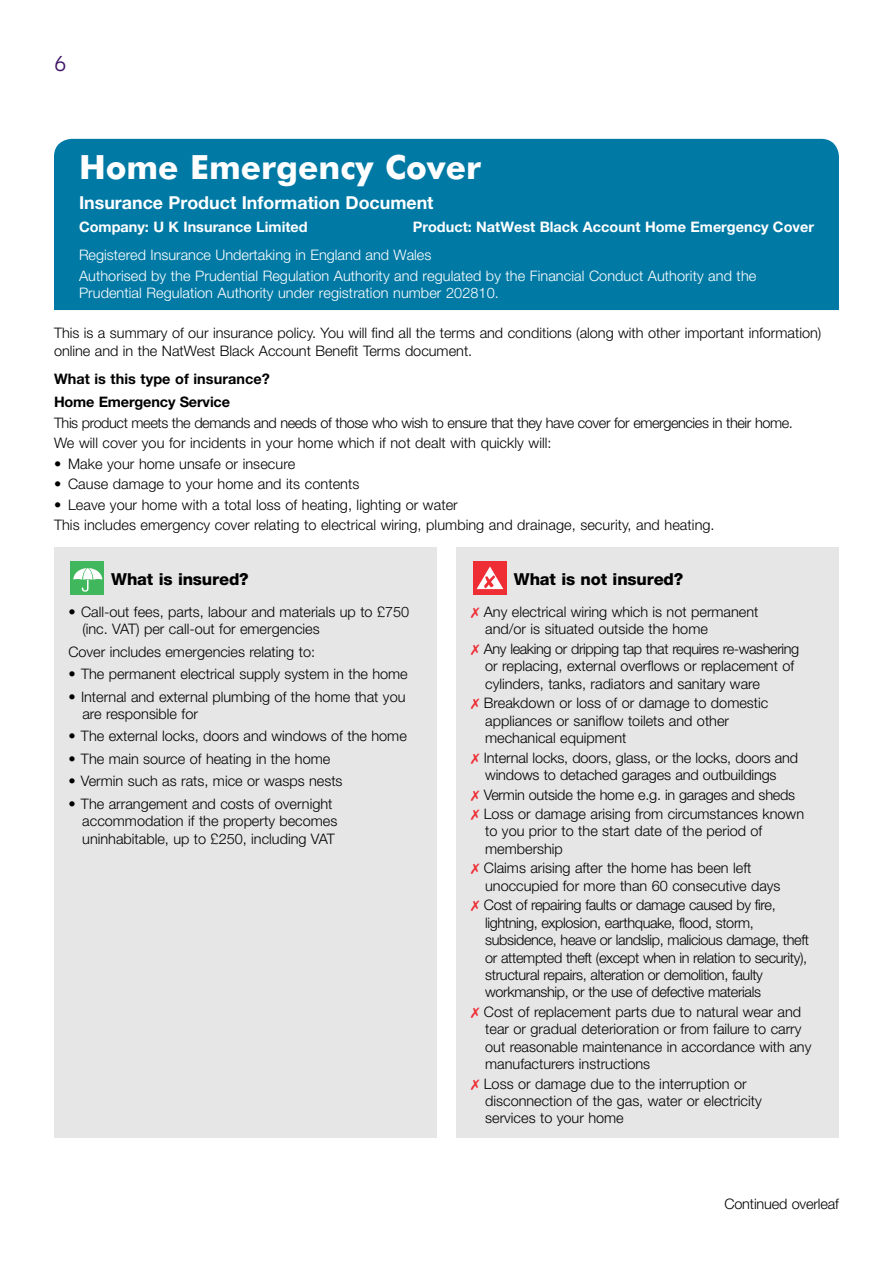
<style>
.page{position:relative;width:893px;height:1263px;background:#fff}
.page>*{position:absolute;margin:0;border:0;box-sizing:border-box;transform-origin:0 0}
.t1{font:700 33.45px "Futura BT";color:#fff}
.t2{font:300 22.35px "RN House Sans";color:#3f1464}
.t3{font:700 17.85px "Helvetica Neue";color:#fff}
.t4{font:800 16.5px "Helvetica Neue";letter-spacing:-.01em;color:#000}
.t5{font:300 14.55px/17.4px "Helvetica Neue";color:#000}
.t6{font:300 14.55px/17.4px "Helvetica Neue";letter-spacing:-.025em;color:#000}
.t7{font:300 14.55px/21px "Helvetica Neue";letter-spacing:.005em;color:#fff}
.t8{font:300 14.55px/20.5px "Helvetica Neue";letter-spacing:-.03em;color:#000}
.t9{font:700 14.55px "Helvetica Neue";color:#fff}
.t10{font:700 14.55px/22.5px "Helvetica Neue";letter-spacing:.005em;color:#000}
.s1{color:#ee2d34}
</style>
<div class="page">
<div style="left:54px;top:139px;width:785px;height:171px;background:#007aa5"></div>
<div style="left:54px;top:547px;width:382px;height:591px;background:#e6e6e6"></div>
<div style="left:70px;top:562px;width:34px;height:33px;background:#40b75c"></div>
<svg style="left:73px;top:568px;width:29px;height:24px"></svg>
<div style="left:457px;top:547px;width:382px;height:591px;background:#e6e6e6"></div>
<div style="left:473px;top:562px;width:34px;height:33px;background:#ee2d34"></div>
<svg style="left:477px;top:566px;width:26px;height:23px"></svg>
<h2 class="t2" style="left:54px;top:49px;width:14px">6</h2>
<h1 class="t1" style="left:79px;top:147px;width:404px">Home Emergency Cover</h1>
<p class="t3" style="left:79px;top:192px;width:356px">Insurance Product Information Document</p>
<p class="t9" style="left:79px;top:217px;width:230px">Company: U K Insurance Limited</p>
<p class="t9" style="left:413px;top:217px;width:403px">Product: NatWest Black Account Home Emergency Cover</p>
<p class="t7" style="left:79px;top:244px;width:679px">Registered Insurance Undertaking in England and Wales<br>Authorised by the Prudential Regulation Authority and regulated by the Financial Conduct Authority and the</p>
<p class="t7" style="left:79px;top:282px;width:421px">Prudential Regulation Authority under registration number 202810.</p>
<p class="t5" style="left:54px;top:324px;width:769px">This is a summary of our insurance policy. You will find all the terms and conditions (along with other important information) online and in the NatWest Black Account Benefit Terms document.</p>
<p class="t10" style="left:54px;top:367px;width:218px">What is this type of insurance?<br>Home Emergency Service</p>
<p class="t8" style="left:54px;top:412px;width:740px">This product meets the demands and needs of those who wish to ensure that they have cover for emergencies in their home.<br>We will cover you for incidents in your home which if not dealt with quickly will:</p>
<p class="t5" style="left:54px;top:454px;width:243px">• Make your home unsafe or insecure</p>
<p class="t5" style="left:54px;top:475px;width:307px">• Cause damage to your home and its contents</p>
<p class="t5" style="left:54px;top:494px;width:662px;line-height:20.5px">• Leave your home with a total loss of heating, lighting or water<br>This includes emergency cover relating to electrical wiring, plumbing and drainage, security, and heating.</p>
<p class="t4" style="left:111px;top:569px;width:139px">What is insured?</p>
<p class="t5" style="left:82px;top:603px;width:328px;text-indent:-14px">• Call-out fees, parts, labour and materials up to £750 (inc. VAT) per call-out for emergencies</p>
<p class="t5" style="left:68px;top:642px;width:248px">Cover includes emergencies relating to:</p>
<p class="t5" style="left:68px;top:665px;width:341px">• The permanent electrical supply system in the home</p>
<p class="t5" style="left:82px;top:687px;width:325px;text-indent:-14px">• Internal and external plumbing of the home that you are responsible for</p>
<p class="t5" style="left:68px;top:727px;width:340px">• The external locks, doors and windows of the home</p>
<p class="t5" style="left:68px;top:750px;width:263px">• The main source of heating in the home</p>
<p class="t5" style="left:68px;top:772px;width:276px">• Vermin such as rats, mice or wasps nests</p>
<p class="t5" style="left:82px;top:795px;width:257px;text-indent:-14px">• The arrangement and costs of overnight accommodation if the property becomes uninhabitable, up to £250, including VAT</p>
<p class="t4" style="left:514px;top:569px;width:171px">What is not insured?</p>
<p class="t5" style="left:485px;top:603px;width:275px;text-indent:-14px"><span class="s1">✗</span> Any electrical wiring which is not permanent and/or is situated outside the home</p>
<p class="t5" style="left:485px;top:640px;width:316px;text-indent:-14px"><span class="s1">✗</span> Any leaking or dripping tap that requires re-washering or replacing, external overflows or replacement of cylinders, tanks, radiators and sanitary ware</p>
<p class="t5" style="left:485px;top:694px;width:285px;text-indent:-14px"><span class="s1">✗</span> Breakdown or loss of or damage to domestic appliances or saniflow toilets and other mechanical equipment</p>
<p class="t5" style="left:471px;top:748px;width:328px;text-align:center"><span class="s1">✗</span> Internal locks, doors, glass, or the locks, doors and windows to detached garages and outbuildings</p>
<p class="t5" style="left:471px;top:784px;width:334px;line-height:19.6px"><span class="s1">✗</span> Vermin outside the home e.g. in garages and sheds <span class="s1">✗</span> Loss or damage arising from circumstances known</p>
<p class="t5" style="left:485px;top:822px;width:279px">to you prior to the start date of the period of membership</p>
<p class="t5" style="left:485px;top:859px;width:297px;text-indent:-14px"><span class="s1">✗</span> Claims arising after the home has been left unoccupied for more than 60 consecutive days</p>
<p class="t6" style="left:485px;top:896px;width:325px;text-indent:-14px"><span class="s1">✗</span> Cost of repairing faults or damage caused by fire, lightning, explosion, earthquake, flood, storm, subsidence, heave or landslip, malicious damage, theft or attempted theft (except when in relation to security), structural repairs, alteration or demolition, faulty workmanship, or the use of defective materials</p>
<p class="t5" style="left:485px;top:1003px;width:328px;text-indent:-14px"><span class="s1">✗</span> Cost of replacement parts due to natural wear and tear or gradual deterioration or from failure to carry out reasonable maintenance in accordance with any manufacturers instructions</p>
<p class="t5" style="left:485px;top:1074px;width:278px;text-indent:-14px"><span class="s1">✗</span> Loss or damage due to the interruption or disconnection of the gas, water or electricity services to your home</p>
<p class="t5" style="left:724px;top:1195px;width:116px">Continued overleaf</p>
</div>
